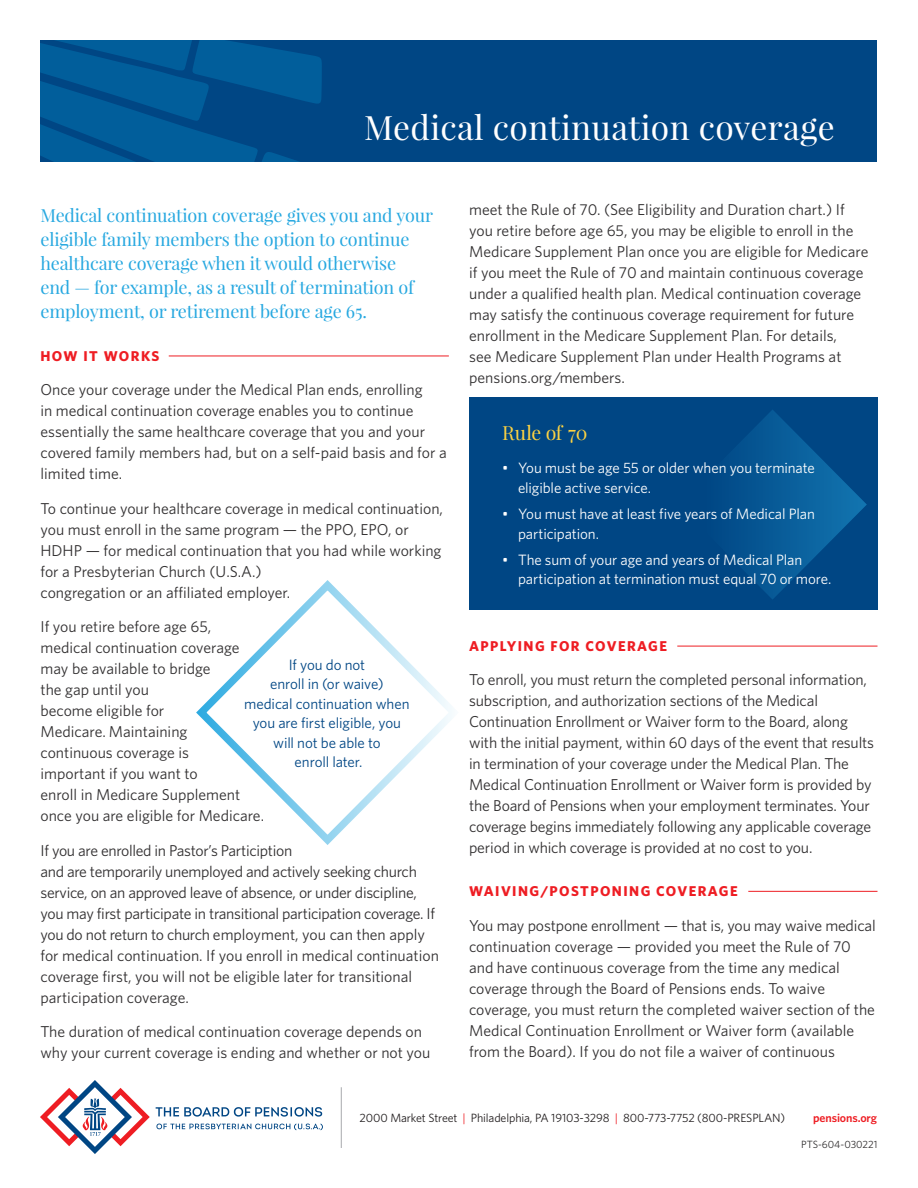
<style>
.page{position:relative;width:918px;height:1188px;background:#fff}
.page>*{position:absolute;margin:0;border:0;box-sizing:border-box;transform-origin:0 0}
.Masthead_Type{font:33.6px "Playfair Display";letter-spacing:.01em;color:#fff}
.Body_Myriad_Pro{font:19.5px "Playfair Display";letter-spacing:-.02em;color:#fcd242}
.Headline_Lite_Blue{font:18px/24px "Playfair Display";letter-spacing:-.01em;color:#27a8e0}
.Body{font:15.75px/21px "Whitney";color:#312f30}
.Body-2{font:15.75px/21px "Whitney";letter-spacing:-.02em;color:#312f30}
.Body_Myriad_Pro-2{font:15px/19.5px "Whitney";letter-spacing:-.005em;color:#fff}
.Body_Myriad_Pro-3{font:15px/19.5px "Whitney";letter-spacing:-.005em;color:#004684;text-align:center}
.Subhead_Red{font:700 14.25px "Whitney";letter-spacing:.1em;color:#ee1d23}
.t1{font:12px "Whitney";letter-spacing:-.01em;color:#231f20}
.t2{font:600 12px "Whitney";letter-spacing:-.01em;color:#ee1d23}
.Body-3{font:10.5px "Whitney";color:#312f30}
.s1{color:#ee1d23}
</style>
<div class="page">
<svg style="left:156px;top:1107px;width:166px;height:10px"></svg>
<svg style="left:156px;top:1124px;width:167px;height:6px"></svg>
<svg style="left:40px;top:1080px;width:110px;height:74px"></svg>
<hr style="left:341px;top:1087px;width:1px;height:61px;background:#a8a9ad">
<div style="left:40px;top:40px;width:838px;height:122px;background:#004684"></div>
<svg style="left:40px;top:40px;width:282px;height:122px"></svg>
<hr style="left:169px;top:356px;width:280px;height:1px;background:#ee1d23">
<hr style="left:677px;top:646px;width:201px;height:1px;background:#ee1d23">
<hr style="left:748px;top:891px;width:129px;height:1px;background:#ee1d23">
<svg style="left:196px;top:580px;width:256px;height:265px"></svg>
<div style="left:469px;top:398px;width:409px;height:212px;background:#004684"></div>
<svg style="left:741px;top:410px;width:126px;height:189px"></svg>
<p class="Masthead_Type" style="left:364px;top:107px;width:472px">Medical continuation coverage</p>
<p class="Headline_Lite_Blue" style="left:40px;top:203px;width:394px">Medical continuation coverage gives you and your eligible family members the option to continue healthcare coverage when it would otherwise<br>end — for example, as a result of termination of employment, or retirement before age 65.</p>
<p class="Subhead_Red" style="left:40px;top:346px;width:120px">HOW IT WORKS</p>
<p class="Body" style="left:40px;top:379px;width:408px">Once your coverage under the Medical Plan ends, enrolling<br>in medical continuation coverage enables you to continue essentially the same healthcare coverage that you and your covered family members had, but on a self-paid basis and for a limited time.</p>
<p class="Body" style="left:40px;top:497px;width:404px">To continue your healthcare coverage in medical continuation, you must enroll in the same program — the PPO, EPO, or HDHP — for medical continuation that you had while working for a Presbyterian Church (U.S.A.)<br>congregation or an affiliated employer.</p>
<p class="Body" style="left:40px;top:616px;width:225px">If you retire before age 65, medical continuation coverage may be available to bridge<br>the gap until you<br>become eligible for<br>Medicare. Maintaining<br>continuous coverage is<br>important if you want to<br>enroll in Medicare Supplement once you are eligible for Medicare.</p>
<p class="Body-2" style="left:40px;top:839px;width:400px">If you are enrolled in Pastor’s Particiption<br>and are temporarily unemployed and actively seeking church service, on an approved leave of absence, or under discipline, you may first participate in transitional participation coverage. If you do not return to church employment, you can then apply for medical continuation. If you enroll in medical continuation coverage first, you will not be eligible later for transitional participation coverage.</p>
<p class="Body" style="left:40px;top:1021px;width:391px">The duration of medical continuation coverage depends on why your current coverage is ending and whether or not you</p>
<p class="Body_Myriad_Pro-3" style="left:244px;top:654px;width:167px">If you do not<br>enroll in (or waive) medical continuation when you are first eligible, you will not be able to<br>enroll later.</p>
<p class="Body" style="left:469px;top:199px;width:401px">meet the Rule of 70. (See Eligibility and Duration chart.) If you retire before age 65, you may be eligible to enroll in the Medicare Supplement Plan once you are eligible for Medicare if you meet the Rule of 70 and maintain continuous coverage under a qualified health plan. Medical continuation coverage may satisfy the continuous coverage requirement for future enrollment in the Medicare Supplement Plan. For details,<br>see Medicare Supplement Plan under Health Programs at pensions.org/members.</p>
<p class="Body_Myriad_Pro" style="left:502px;top:420px;width:87px">Rule of 70</p>
<p class="Body_Myriad_Pro-2" style="left:518px;top:458px;width:298px;text-indent:-16px">• You must be age 55 or older when you terminate eligible active service.</p>
<p class="Body_Myriad_Pro-2" style="left:518px;top:504px;width:299px;text-indent:-16px">• You must have at least five years of Medical Plan participation.</p>
<p class="Body_Myriad_Pro-2" style="left:518px;top:549px;width:315px;text-indent:-16px">• The sum of your age and years of Medical Plan participation at termination must equal 70 or more.</p>
<p class="Subhead_Red" style="left:469px;top:636px;width:199px">APPLYING FOR COVERAGE</p>
<p class="Body" style="left:469px;top:669px;width:407px">To enroll, you must return the completed personal information, subscription, and authorization sections of the Medical Continuation Enrollment or Waiver form to the Board, along with the initial payment, within 60 days of the event that results in termination of your coverage under the Medical Plan. The Medical Continuation Enrollment or Waiver form is provided by the Board of Pensions when your employment terminates. Your coverage begins immediately following any applicable coverage period in which coverage is provided at no cost to you.</p>
<p class="Subhead_Red" style="left:469px;top:882px;width:270px">WAIVING/POSTPONING COVERAGE</p>
<p class="Body" style="left:469px;top:914px;width:408px">You may postpone enrollment — that is, you may waive medical continuation coverage — provided you meet the Rule of 70 and have continuous coverage from the time any medical coverage through the Board of Pensions ends. To waive coverage, you must return the completed waiver section of the Medical Continuation Enrollment or Waiver form (available from the Board). If you do not file a waiver of continuous</p>
<p class="t1" style="left:360px;top:1110px;width:427px">2000 Market Street <span class="s1">|</span> Philadelphia, PA 19103-3298 <span class="s1">|</span> 800-773-7752 (800-PRESPLAN)</p>
<p class="t2" style="left:813px;top:1110px;width:65px">pensions.org</p>
<p class="Body-3" style="left:801px;top:1137px;width:78px">PTS-604-030221</p>
</div>
